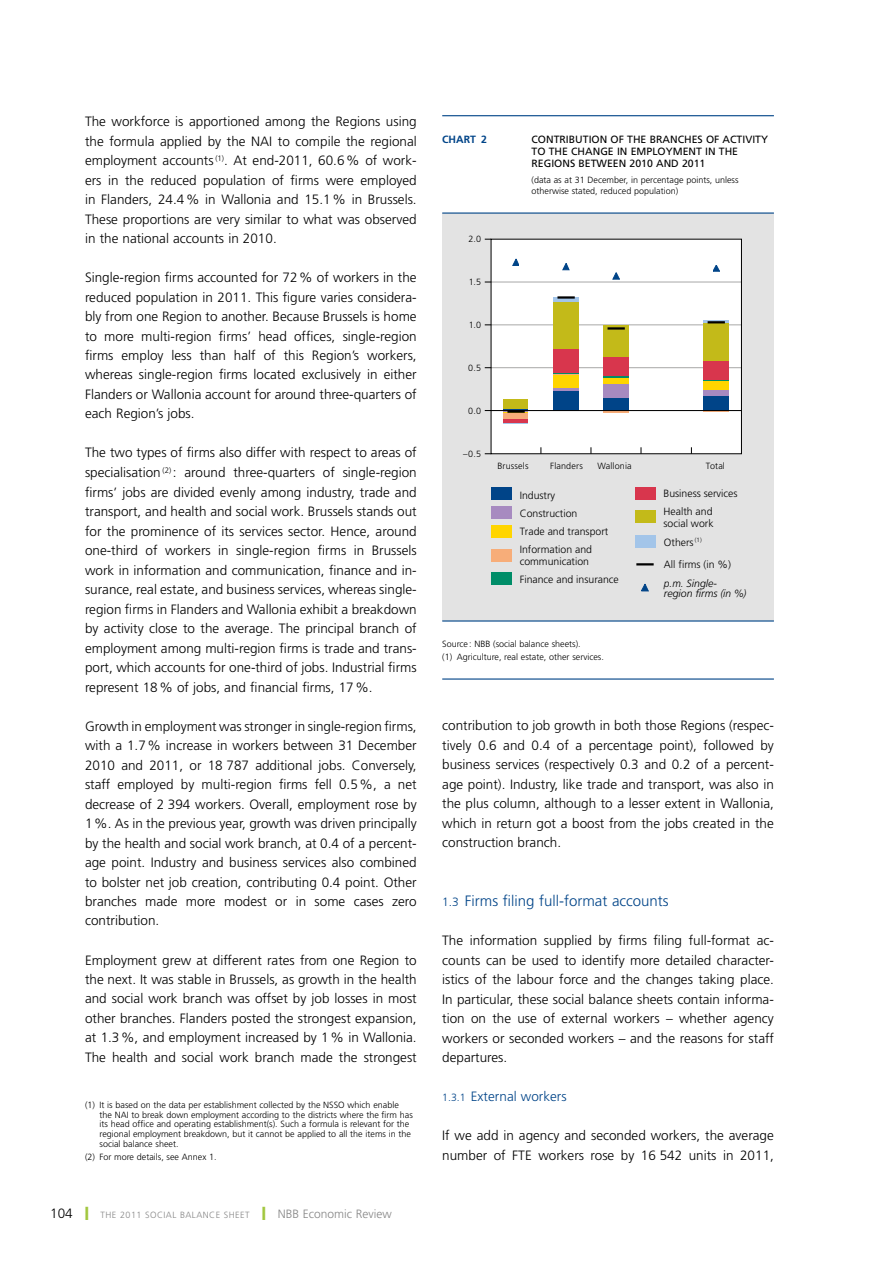
<style>
.page{position:relative;width:893px;height:1263px;background:#fff}
.page>*{position:absolute;margin:0;border:0;box-sizing:border-box;transform-origin:0 0}
.t1{font:300 15px "Frutiger LT";color:#048}
.t2{font:300 13.5px/19.5px "Frutiger LT";color:#000;text-align:justify}
.t3{font:300 13.5px "Frutiger LT";color:#048}
.t4{font:300 12px "Frutiger LT";color:#878787}
.t5{font:300 10.5px/12px "Frutiger LT";color:#000}
.t6{font:10.5px/12px "Frutiger LT";color:#000}
.t7{font:italic 300 10.5px/10.5px "Frutiger LT";color:#000}
.t8{font:700 10.5px "Frutiger LT";color:#048}
.t9{font:300 9px/9.8px "Frutiger LT";color:#000}
.t10{font:300 9px "Frutiger LT";letter-spacing:.05em;color:#878787}
.t11{font:300 9px "Frutiger LT";letter-spacing:.02em;color:#000}
.s1{color:#a2c740}
.s2{font-size:9px;color:#878787}
.s3{font-size:12px}
.s4{font-size:10.5px}
</style>
<div class="page">
<div style="left:442px;top:213px;width:332px;height:408px;background:#e3e3e3"></div>
<hr style="left:442px;top:115px;width:332px;height:1px;background:#048">
<hr style="left:442px;top:212px;width:332px;height:2px;background:#048">
<hr style="left:442px;top:620px;width:332px;height:1px;background:#048">
<hr style="left:442px;top:678px;width:332px;height:2px;background:#048">
<div style="left:491px;top:239px;width:250px;height:215px;background:#fff"></div>
<hr style="left:491px;top:282px;width:250px;height:1px;background:#a8a8a7">
<hr style="left:491px;top:324px;width:250px;height:1px;background:#a8a8a7">
<hr style="left:491px;top:367px;width:250px;height:1px;background:#a8a8a7">
<svg style="left:503px;top:411px;width:25px;height:13px"></svg>
<hr style="left:503px;top:409px;width:25px;height:2px;background:#048">
<div style="left:503px;top:399px;width:25px;height:10px;background:#c3ba19"></div>
<div style="left:553px;top:391px;width:26px;height:20px;background:#048"></div>
<hr style="left:553px;top:388px;width:26px;height:3px;background:#a78ac0">
<div style="left:553px;top:375px;width:26px;height:13px;background:#ffd500"></div>
<svg style="left:553px;top:373px;width:26px;height:2px"></svg>
<div style="left:553px;top:349px;width:26px;height:24px;background:#d8364d"></div>
<div style="left:553px;top:302px;width:26px;height:47px;background:#c3ba19"></div>
<div style="left:553px;top:297px;width:26px;height:5px;background:#a3c5e9"></div>
<hr style="left:604px;top:411px;width:25px;height:2px;background:#f7ad79">
<div style="left:604px;top:398px;width:25px;height:13px;background:#048"></div>
<div style="left:604px;top:384px;width:25px;height:14px;background:#a78ac0"></div>
<div style="left:604px;top:378px;width:25px;height:6px;background:#ffd500"></div>
<hr style="left:604px;top:376px;width:25px;height:2px;background:#008d68">
<div style="left:604px;top:357px;width:25px;height:19px;background:#d8364d"></div>
<div style="left:604px;top:325px;width:25px;height:32px;background:#c3ba19"></div>
<svg style="left:704px;top:411px;width:25px;height:1px"></svg>
<div style="left:704px;top:395px;width:25px;height:16px;background:#048"></div>
<div style="left:704px;top:390px;width:25px;height:5px;background:#a78ac0"></div>
<div style="left:704px;top:381px;width:25px;height:9px;background:#ffd500"></div>
<svg style="left:704px;top:380px;width:25px;height:1px"></svg>
<div style="left:704px;top:361px;width:25px;height:19px;background:#d8364d"></div>
<div style="left:704px;top:323px;width:25px;height:38px;background:#c3ba19"></div>
<hr style="left:704px;top:321px;width:25px;height:2px;background:#a3c5e9">
<hr style="left:491px;top:410px;width:250px;height:1px;background:#000">
<hr style="left:507px;top:410px;width:18px;height:3px;background:#000">
<hr style="left:557px;top:296px;width:18px;height:3px;background:#000">
<hr style="left:607px;top:327px;width:18px;height:3px;background:#000">
<svg style="left:708px;top:321px;width:17px;height:2px"></svg>
<svg style="left:513px;top:259px;width:6px;height:6px"></svg>
<svg style="left:563px;top:263px;width:6px;height:7px"></svg>
<svg style="left:613px;top:273px;width:6px;height:6px"></svg>
<svg style="left:713px;top:265px;width:6px;height:6px"></svg>
<div style="left:635px;top:535px;width:20px;height:13px;background:#a3c5e9"></div>
<div style="left:635px;top:510px;width:20px;height:13px;background:#c3ba19"></div>
<div style="left:635px;top:487px;width:20px;height:13px;background:#d8364d"></div>
<svg style="left:641px;top:583px;width:8px;height:8px"></svg>
<svg style="left:636px;top:563px;width:18px;height:2px"></svg>
<div style="left:492px;top:549px;width:20px;height:12px;background:#f7ad79"></div>
<div style="left:492px;top:525px;width:20px;height:12px;background:#ffd500"></div>
<div style="left:492px;top:506px;width:20px;height:13px;background:#a78ac0"></div>
<div style="left:492px;top:487px;width:20px;height:13px;background:#048"></div>
<div style="left:492px;top:572px;width:20px;height:13px;background:#008d68"></div>
<p class="t2" style="left:85px;top:112px;width:333px">The workforce is apportioned among the Regions using the formula applied by the NAI to compile the regional employment accounts <sup>(1)</sup>. At end-2011, 60.6% of work&shy;ers in the reduced population of firms were employed in Flanders, 24.4% in Wallonia and 15.1% in Brussels.<br>These proportions are very similar to what was observed in the national accounts in 2010.</p>
<p class="t2" style="left:85px;top:268px;width:333px">Single-region firms accounted for 72% of workers in the reduced population in 2011. This figure varies considera&shy;bly from one Region to another. Because Brussels is home to more multi-region firms’ head offices, single-region firms employ less than half of this Region’s workers, whereas single-region firms located exclusively in either Flanders or Wallonia account for around three-quarters of each Region’s jobs.</p>
<p class="t2" style="left:85px;top:443px;width:333px">The two types of firms also differ with respect to areas of specialisation <sup>(2)</sup> : around three-quarters of single-region firms’ jobs are divided evenly among industry, trade and transport, and health and social work. Brussels stands out for the prominence of its services sector. Hence, around one-third of workers in single-region firms in Brussels work in information and communication, finance and in&shy;surance, real estate, and business services, whereas single&shy;region firms in Flanders and Wallonia exhibit a breakdown by activity close to the average. The principal branch of employment among multi-region firms is trade and trans&shy;port, which accounts for one-third of jobs. Industrial firms represent 18% of jobs, and financial firms, 17%.</p>
<p class="t2" style="left:85px;top:716px;width:333px">Growth in employment was stronger in single-region firms, with a 1.7% increase in workers between 31 December 2010 and 2011, or 18 787 additional jobs. Conversely, staff employed by multi-region firms fell 0.5%, a net decrease of 2 394 workers. Overall, employment rose by 1%. As in the previous year, growth was driven principally by the health and social work branch, at 0.4 of a percent&shy;age point. Industry and business services also combined to bolster net job creation, contributing 0.4 point. Other branches made more modest or in some cases zero contribution.</p>
<p class="t2" style="left:85px;top:950px;width:333px">Employment grew at different rates from one Region to the next. It was stable in Brussels, as growth in the health and social work branch was offset by job losses in most other branches. Flanders posted the strongest expansion, at 1.3%, and employment increased by 1% in Wallonia.<br>The health and social work branch made the strongest</p>
<p class="t9" style="left:99px;top:1100px;width:315px;text-indent:-14px">(1) It is based on the data per establishment collected by the NSSO which enable the NAI to break down employment according to the districts where the firm has its head office and operating establishment(s). Such a formula is relevant for the regional employment breakdown, but it cannot be applied to all the items in the social balance sheet.</p>
<p class="t9" style="left:85px;top:1152px;width:133px">(2) For more details, see Annex 1.</p>
<p class="t2" style="left:50px;top:1204px;width:57px">104 <span class="s1">❙</span> <span class="s2">The</span></p>
<p class="t10" style="left:120px;top:1210px;width:84px">2011 social balance</p>
<p class="t10" style="left:224px;top:1210px;width:6px">sheet</p>
<p class="t4" style="left:262px;top:1207px;width:131px"><span class="s1">❙</span> NBB Economic Review</p>
<p class="t8" style="left:442px;top:133px;width:46px">Chart 2</p>
<p class="t6" style="left:531px;top:133px;width:238px">CONTRIBUTION OF THE BRANCHES OF ACTIVITY<br>TO THE CHANGE IN EMPLOYMENT IN THE<br>REGIONS BETWEEN 2010 AND 2011</p>
<p class="t9" style="left:531px;top:175px;width:209px;line-height:10.5px">(data as at 31 December, in percentage points, unless otherwise stated, reduced population)</p>
<p class="t9" style="left:468px;top:234px;width:14px">2.0</p>
<p class="t9" style="left:469px;top:277px;width:14px">1.5</p>
<p class="t9" style="left:469px;top:320px;width:14px">1.0</p>
<p class="t9" style="left:468px;top:363px;width:14px">0.5</p>
<p class="t9" style="left:468px;top:406px;width:14px">0.0</p>
<p class="t9" style="left:463px;top:449px;width:19px">–0.5</p>
<p class="t11" style="left:497px;top:461px;width:33px">Brussels</p>
<p class="t9" style="left:550px;top:461px;width:34px">Flanders</p>
<p class="t9" style="left:597px;top:461px;width:36px">Wallonia</p>
<p class="t9" style="left:706px;top:461px;width:21px">Total</p>
<p class="t5" style="left:520px;top:489px;width:37px">Industry</p>
<p class="t5" style="left:663px;top:485px;width:76px;line-height:17.4px">Business services<br>Health and</p>
<p class="t5" style="left:663px;top:514px;width:52px;line-height:18.9px">social work<br>Others <sup>(1)</sup></p>
<p class="t5" style="left:664px;top:558px;width:69px">All firms (in %)</p>
<p class="t7" style="left:664px;top:578px;width:84px">p.m. Single&shy;region firms (in %)</p>
<p class="t5" style="left:520px;top:507px;width:59px">Construction</p>
<p class="t5" style="left:520px;top:526px;width:90px">Trade and transport</p>
<p class="t5" style="left:520px;top:544px;width:74px">Information and communication</p>
<p class="t5" style="left:520px;top:573px;width:101px">Finance and insurance</p>
<p class="t9" style="left:442px;top:637px;width:163px;line-height:12.8px">Source : NBB (social balance sheets).<br>(1) Agriculture, real estate, other services.</p>
<p class="t2" style="left:442px;top:716px;width:333px">contribution to job growth in both those Regions (respec&shy;tively 0.6 and 0.4 of a percentage point), followed by business services (respectively 0.3 and 0.2 of a percent&shy;age point). Industry, like trade and transport, was also in the plus column, although to a lesser extent in Wallonia, which in return got a boost from the jobs created in the construction branch.</p>
<p class="t1" style="left:442px;top:892px;width:228px"><span class="s3">1.3</span> Firms filing full-format accounts</p>
<p class="t2" style="left:442px;top:931px;width:333px">The information supplied by firms filing full-format ac&shy;counts can be used to identify more detailed character&shy;istics of the labour force and the changes taking place.<br>In particular, these social balance sheets contain informa&shy;tion on the use of external workers – whether agency workers or seconded workers – and the reasons for staff departures.</p>
<p class="t3" style="left:442px;top:1089px;width:126px"><span class="s4">1.3.1</span> External workers</p>
<p class="t2" style="left:442px;top:1126px;width:333px">If we add in agency and seconded workers, the average number of FTE workers rose by 16 542 units in 2011,</p>
</div>
